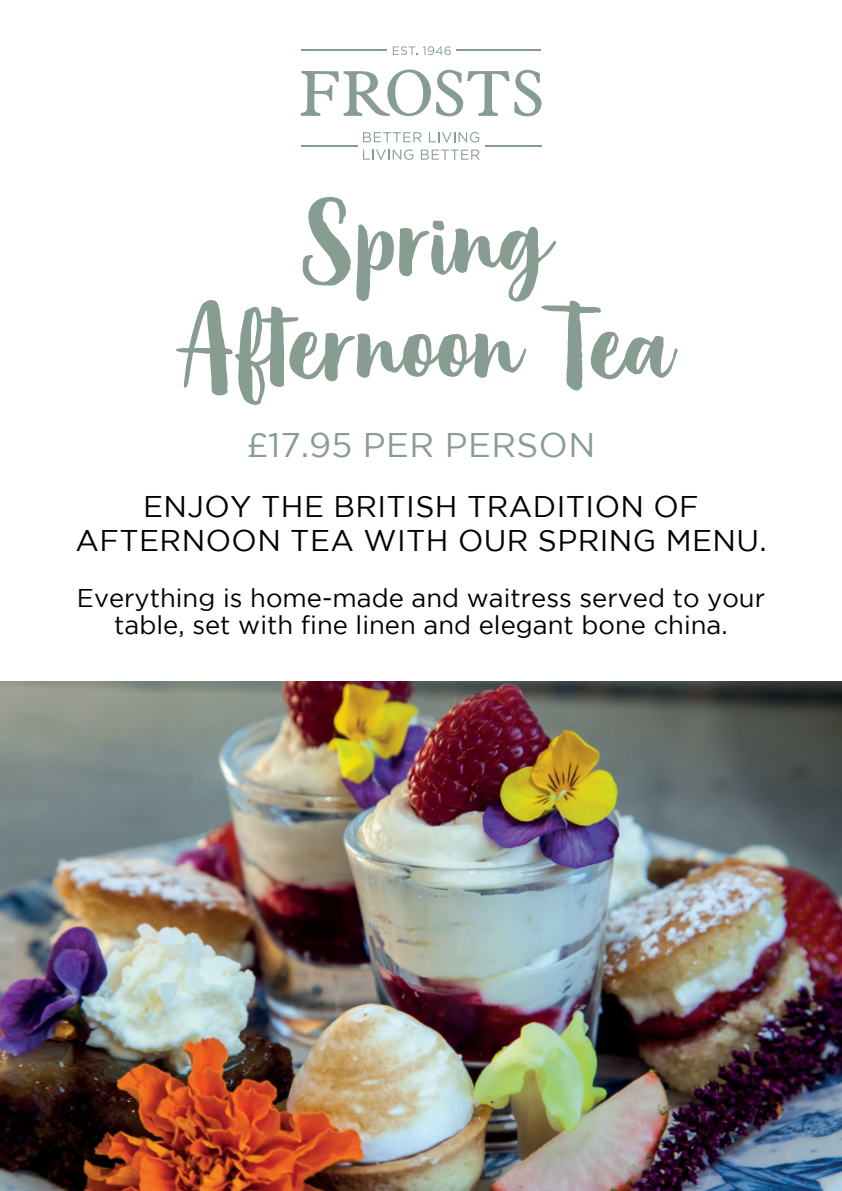
<style>
.page{position:relative;width:842px;height:1191px;background:#fff}
.page>*{position:absolute;margin:0;border:0;box-sizing:border-box;transform-origin:0 0}
.t1{font:111.4px/105px "Organika Script";color:#889d92;text-align:center}
.t2{font:34.2px "Gotham";letter-spacing:.015em;color:#889d92}
.t3{font:29.8px/34.2px "Gotham";letter-spacing:.015em;color:#000;text-align:center}
.t4{font:25.6px/27.8px "Gotham";color:#000;text-align:center}
</style>
<div class="page">
<img style="left:0;top:681px;width:842px;height:510px">
<svg style="left:301px;top:69px;width:240px;height:47px"></svg>
<svg style="left:393px;top:46px;width:24px;height:9px"></svg>
<svg style="left:423px;top:46px;width:28px;height:9px"></svg>
<hr style="left:301px;top:50px;width:86px;height:1px;background:#889d92">
<hr style="left:456px;top:50px;width:85px;height:1px;background:#889d92">
<hr style="left:301px;top:145px;width:57px;height:1px;background:#889d92">
<svg style="left:363px;top:132px;width:59px;height:10px"></svg>
<svg style="left:429px;top:132px;width:50px;height:10px"></svg>
<svg style="left:363px;top:149px;width:50px;height:11px"></svg>
<svg style="left:421px;top:149px;width:59px;height:11px"></svg>
<hr style="left:485px;top:145px;width:56px;height:1px;background:#889d92">
<h1 class="t1" style="left:174px;top:189px;width:495px">Spring<br>Afternoon Tea</h1>
<h2 class="t2" style="left:246px;top:426px;width:351px">£17.95 PER PERSON</h2>
<p class="t3" style="left:75px;top:489px;width:693px">ENJOY THE BRITISH TRADITION OF<br>AFTERNOON TEA WITH OUR SPRING MENU.</p>
<p class="t4" style="left:77px;top:583px;width:690px">Everything is home-made and waitress served to your table, set with fine linen and elegant bone china.</p>
</div>
